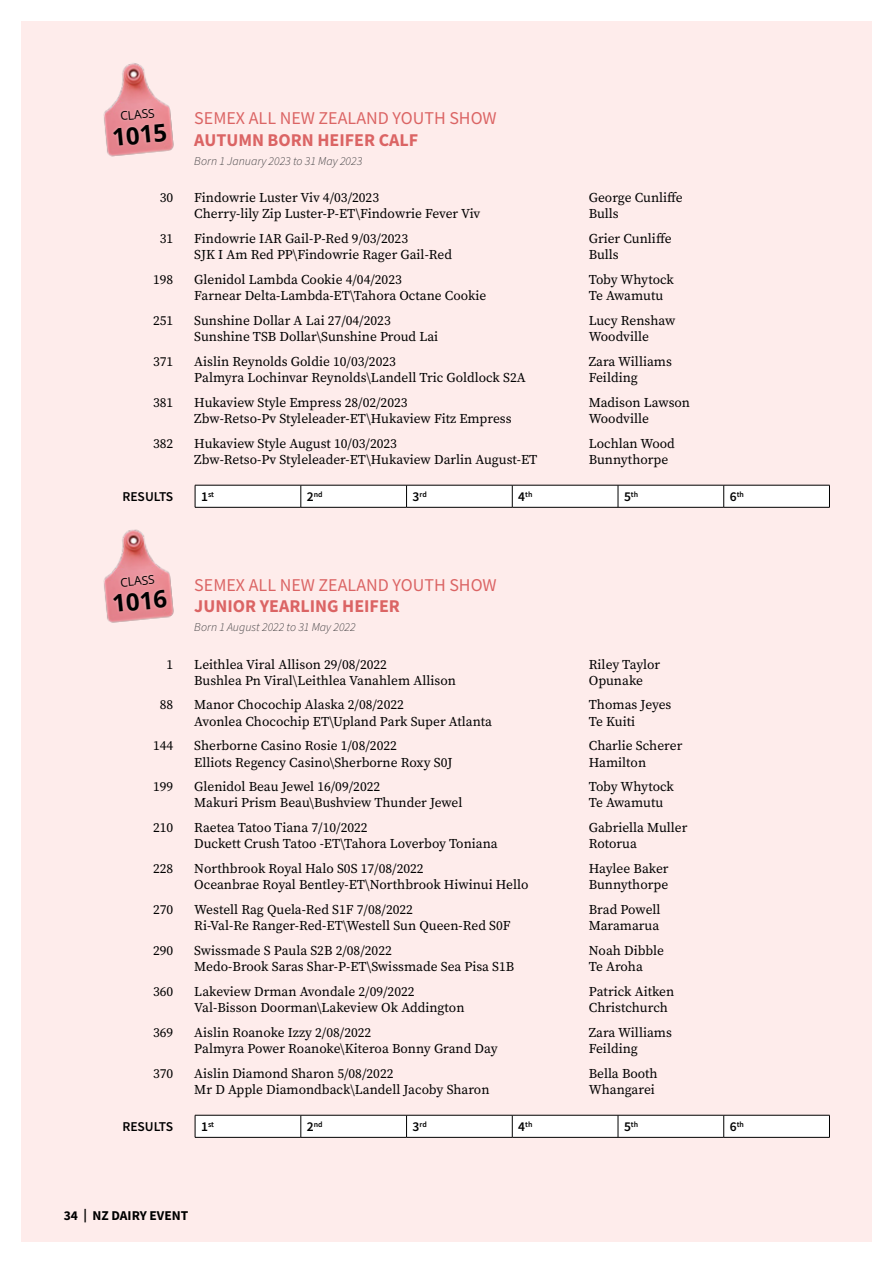
<style>
.page{position:relative;width:893px;height:1263px;background:#fff}
.page>*{position:absolute;margin:0;border:0;box-sizing:border-box;transform-origin:0 0}
.t1{font:700 24px "Open Sans";color:#000}
.t2{font:18px "Source Sans Pro";color:#db6464}
.t3{font:700 18px "Source Sans Pro";color:#db6464}
.t4{font:13.5px "Source Serif Pro";color:#000}
.t5{font:700 13.5px "Source Sans Pro";color:#000}
.t6{font:600 13.5px "Source Sans Pro";color:#000}
.t7{font:italic 300 12px "Source Sans Pro";color:#414042}
.t8{font:12px "Open Sans";color:#000}
.t9{font:600 7.8px "Source Sans Pro";color:#000}
.s1{font-size:13.5px}
</style>
<div class="page">
<div style="left:21px;top:21px;width:851px;height:1221px;background:#feeceb"></div>
<img style="left:103px;top:63px;width:71px;height:94px">
<svg style="left:110px;top:105px;width:61px;height:44px;background:#e8929a"></svg>
<svg style="left:195px;top:1115px;width:635px;height:22px;background:#f2f2f2"></svg>
<hr style="left:195px;top:1137px;width:106px;height:1px;background:#000">
<hr style="left:301px;top:1137px;width:106px;height:1px;background:#000">
<hr style="left:407px;top:1137px;width:105px;height:1px;background:#000">
<hr style="left:512px;top:1137px;width:106px;height:1px;background:#000">
<hr style="left:618px;top:1137px;width:106px;height:1px;background:#000">
<hr style="left:724px;top:1137px;width:106px;height:1px;background:#000">
<svg style="left:195px;top:485px;width:635px;height:22px;background:#f2f2f2"></svg>
<hr style="left:195px;top:507px;width:106px;height:1px;background:#000">
<hr style="left:301px;top:507px;width:106px;height:1px;background:#000">
<hr style="left:407px;top:507px;width:105px;height:1px;background:#000">
<hr style="left:512px;top:507px;width:106px;height:1px;background:#000">
<hr style="left:618px;top:507px;width:106px;height:1px;background:#000">
<hr style="left:724px;top:507px;width:106px;height:1px;background:#000">
<img style="left:103px;top:529px;width:71px;height:94px">
<svg style="left:110px;top:571px;width:61px;height:45px;background:#e9929a"></svg>
<p class="t8" style="left:119px;top:108px;width:36px;rotate:-6deg">CLASS</p>
<h1 class="t1" style="left:111px;top:120px;width:56px;rotate:-5deg">1015</h1>
<h2 class="t2" style="left:194px;top:107px;width:304px">SEMEX ALL NEW ZEALAND YOUTH SHOW</h2>
<h2 class="t3" style="left:194px;top:128px;width:226px">AUTUMN BORN HEIFER CALF</h2>
<p class="t7" style="left:194px;top:153px;width:169px">Born 1 January 2023 to 31 May 2023</p>
<p class="t4" style="left:160px;top:189px;width:15px">30</p>
<p class="t4" style="left:194px;top:189px;width:186px">Findowrie Luster Viv 4/03/2023</p>
<p class="t4" style="left:589px;top:189px;width:96px">George Cunliffe</p>
<p class="t4" style="left:194px;top:205px;width:288px">Cherry-lily Zip Luster-P-ET\Findowrie Fever Viv</p>
<p class="t4" style="left:589px;top:205px;width:31px">Bulls</p>
<p class="t4" style="left:160px;top:229px;width:15px">31</p>
<p class="t4" style="left:194px;top:229px;width:215px">Findowrie IAR Gail-P-Red 9/03/2023</p>
<p class="t4" style="left:589px;top:229px;width:84px">Grier Cunliffe</p>
<p class="t4" style="left:194px;top:246px;width:259px">SJK I Am Red PP\Findowrie Rager Gail-Red</p>
<p class="t4" style="left:589px;top:246px;width:31px">Bulls</p>
<p class="t4" style="left:153px;top:270px;width:22px">198</p>
<p class="t4" style="left:194px;top:270px;width:209px">Glenidol Lambda Cookie 4/04/2023</p>
<p class="t4" style="left:589px;top:270px;width:87px">Toby Whytock</p>
<p class="t4" style="left:194px;top:287px;width:294px">Farnear Delta-Lambda-ET\Tahora Octane Cookie</p>
<p class="t4" style="left:589px;top:287px;width:76px">Te Awamutu</p>
<p class="t4" style="left:153px;top:311px;width:22px">251</p>
<p class="t4" style="left:194px;top:311px;width:198px">Sunshine Dollar A Lai 27/04/2023</p>
<p class="t4" style="left:589px;top:311px;width:88px">Lucy Renshaw</p>
<p class="t4" style="left:194px;top:327px;width:245px">Sunshine TSB Dollar\Sunshine Proud Lai</p>
<p class="t4" style="left:589px;top:327px;width:62px">Woodville</p>
<p class="t4" style="left:153px;top:352px;width:22px">371</p>
<p class="t4" style="left:194px;top:352px;width:203px">Aislin Reynolds Goldie 10/03/2023</p>
<p class="t4" style="left:589px;top:352px;width:85px">Zara Williams</p>
<p class="t4" style="left:194px;top:368px;width:333px">Palmyra Lochinvar Reynolds\Landell Tric Goldlock S2A</p>
<p class="t4" style="left:589px;top:368px;width:51px">Feilding</p>
<p class="t4" style="left:153px;top:393px;width:22px">381</p>
<p class="t4" style="left:194px;top:393px;width:215px">Hukaview Style Empress 28/02/2023</p>
<p class="t4" style="left:589px;top:393px;width:103px">Madison Lawson</p>
<p class="t4" style="left:194px;top:409px;width:319px">Zbw-Retso-Pv Styleleader-ET\Hukaview Fitz Empress</p>
<p class="t4" style="left:589px;top:409px;width:62px">Woodville</p>
<p class="t4" style="left:153px;top:434px;width:22px">382</p>
<p class="t4" style="left:194px;top:434px;width:204px">Hukaview Style August 10/03/2023</p>
<p class="t4" style="left:589px;top:434px;width:88px">Lochlan Wood</p>
<p class="t4" style="left:194px;top:450px;width:345px">Zbw-Retso-Pv Styleleader-ET\Hukaview Darlin August-ET</p>
<p class="t4" style="left:589px;top:450px;width:81px">Bunnythorpe</p>
<p class="t6" style="left:122px;top:488px;width:52px">RESULTS</p>
<p class="t9" style="left:201px;top:489px;width:15px"><span class="s1">1</span>st</p>
<p class="t9" style="left:307px;top:489px;width:17px"><span class="s1">2</span>nd</p>
<p class="t9" style="left:413px;top:489px;width:16px"><span class="s1">3</span>rd</p>
<p class="t9" style="left:518px;top:489px;width:16px"><span class="s1">4</span>th</p>
<p class="t9" style="left:624px;top:489px;width:16px"><span class="s1">5</span>th</p>
<p class="t9" style="left:730px;top:489px;width:16px"><span class="s1">6</span>th</p>
<p class="t8" style="left:119px;top:574px;width:36px;rotate:-6deg">CLASS</p>
<h1 class="t1" style="left:111px;top:586px;width:56px;rotate:-5deg">1016</h1>
<h2 class="t2" style="left:194px;top:573px;width:304px">SEMEX ALL NEW ZEALAND YOUTH SHOW</h2>
<h2 class="t3" style="left:194px;top:594px;width:207px">JUNIOR YEARLING HEIFER</h2>
<p class="t7" style="left:194px;top:620px;width:163px">Born 1 August 2022 to 31 May 2022</p>
<p class="t4" style="left:167px;top:655px;width:8px">1</p>
<p class="t4" style="left:194px;top:655px;width:194px">Leithlea Viral Allison 29/08/2022</p>
<p class="t4" style="left:589px;top:655px;width:73px">Riley Taylor</p>
<p class="t4" style="left:194px;top:671px;width:263px">Bushlea Pn Viral\Leithlea Vanahlem Allison</p>
<p class="t4" style="left:589px;top:671px;width:56px">Opunake</p>
<p class="t4" style="left:160px;top:696px;width:15px">88</p>
<p class="t4" style="left:194px;top:696px;width:211px">Manor Chocochip Alaska 2/08/2022</p>
<p class="t4" style="left:589px;top:696px;width:84px">Thomas Jeyes</p>
<p class="t4" style="left:194px;top:712px;width:299px">Avonlea Chocochip ET\Upland Park Super Atlanta</p>
<p class="t4" style="left:589px;top:712px;width:48px">Te Kuiti</p>
<p class="t4" style="left:153px;top:737px;width:22px">144</p>
<p class="t4" style="left:194px;top:737px;width:204px">Sherborne Casino Rosie 1/08/2022</p>
<p class="t4" style="left:589px;top:737px;width:95px">Charlie Scherer</p>
<p class="t4" style="left:194px;top:753px;width:260px">Elliots Regency Casino\Sherborne Roxy S0J</p>
<p class="t4" style="left:589px;top:753px;width:59px">Hamilton</p>
<p class="t4" style="left:153px;top:778px;width:22px">199</p>
<p class="t4" style="left:194px;top:778px;width:187px">Glenidol Beau Jewel 16/09/2022</p>
<p class="t4" style="left:589px;top:778px;width:87px">Toby Whytock</p>
<p class="t4" style="left:194px;top:794px;width:270px">Makuri Prism Beau\Bushview Thunder Jewel</p>
<p class="t4" style="left:589px;top:794px;width:76px">Te Awamutu</p>
<p class="t4" style="left:153px;top:819px;width:22px">210</p>
<p class="t4" style="left:194px;top:819px;width:175px">Raetea Tatoo Tiana 7/10/2022</p>
<p class="t4" style="left:589px;top:819px;width:100px">Gabriella Muller</p>
<p class="t4" style="left:194px;top:835px;width:305px">Duckett Crush Tatoo -ET\Tahora Loverboy Toniana</p>
<p class="t4" style="left:589px;top:835px;width:50px">Rotorua</p>
<p class="t4" style="left:153px;top:859px;width:22px">228</p>
<p class="t4" style="left:194px;top:859px;width:231px">Northbrook Royal Halo S0S 17/08/2022</p>
<p class="t4" style="left:589px;top:859px;width:81px">Haylee Baker</p>
<p class="t4" style="left:194px;top:876px;width:336px">Oceanbrae Royal Bentley-ET\Northbrook Hiwinui Hello</p>
<p class="t4" style="left:589px;top:876px;width:81px">Bunnythorpe</p>
<p class="t4" style="left:153px;top:900px;width:22px">270</p>
<p class="t4" style="left:194px;top:900px;width:220px">Westell Rag Quela-Red S1F 7/08/2022</p>
<p class="t4" style="left:589px;top:900px;width:73px">Brad Powell</p>
<p class="t4" style="left:194px;top:917px;width:318px">Ri-Val-Re Ranger-Red-ET\Westell Sun Queen-Red S0F</p>
<p class="t4" style="left:589px;top:917px;width:72px">Maramarua</p>
<p class="t4" style="left:153px;top:941px;width:22px">290</p>
<p class="t4" style="left:194px;top:941px;width:199px">Swissmade S Paula S2B 2/08/2022</p>
<p class="t4" style="left:589px;top:941px;width:77px">Noah Dibble</p>
<p class="t4" style="left:194px;top:957px;width:322px">Medo-Brook Saras Shar-P-ET\Swissmade Sea Pisa S1B</p>
<p class="t4" style="left:589px;top:957px;width:56px">Te Aroha</p>
<p class="t4" style="left:153px;top:982px;width:22px">360</p>
<p class="t4" style="left:194px;top:982px;width:222px">Lakeview Drman Avondale 2/09/2022</p>
<p class="t4" style="left:589px;top:982px;width:87px">Patrick Aitken</p>
<p class="t4" style="left:194px;top:998px;width:272px">Val-Bisson Doorman\Lakeview Ok Addington</p>
<p class="t4" style="left:589px;top:998px;width:81px">Christchurch</p>
<p class="t4" style="left:153px;top:1023px;width:22px">369</p>
<p class="t4" style="left:194px;top:1023px;width:179px">Aislin Roanoke Izzy 2/08/2022</p>
<p class="t4" style="left:589px;top:1023px;width:85px">Zara Williams</p>
<p class="t4" style="left:194px;top:1039px;width:305px">Palmyra Power Roanoke\Kiteroa Bonny Grand Day</p>
<p class="t4" style="left:589px;top:1039px;width:51px">Feilding</p>
<p class="t4" style="left:153px;top:1064px;width:22px">370</p>
<p class="t4" style="left:194px;top:1064px;width:201px">Aislin Diamond Sharon 5/08/2022</p>
<p class="t4" style="left:589px;top:1064px;width:70px">Bella Booth</p>
<p class="t4" style="left:194px;top:1080px;width:297px">Mr D Apple Diamondback\Landell Jacoby Sharon</p>
<p class="t4" style="left:589px;top:1080px;width:68px">Whangarei</p>
<p class="t6" style="left:122px;top:1118px;width:52px">RESULTS</p>
<p class="t9" style="left:201px;top:1119px;width:15px"><span class="s1">1</span>st</p>
<p class="t9" style="left:307px;top:1119px;width:17px"><span class="s1">2</span>nd</p>
<p class="t9" style="left:413px;top:1119px;width:16px"><span class="s1">3</span>rd</p>
<p class="t9" style="left:518px;top:1119px;width:16px"><span class="s1">4</span>th</p>
<p class="t9" style="left:624px;top:1119px;width:16px"><span class="s1">5</span>th</p>
<p class="t9" style="left:730px;top:1119px;width:16px"><span class="s1">6</span>th</p>
<p class="t5" style="left:64px;top:1207px;width:126px">34 | NZ DAIRY EVENT</p>
</div>
